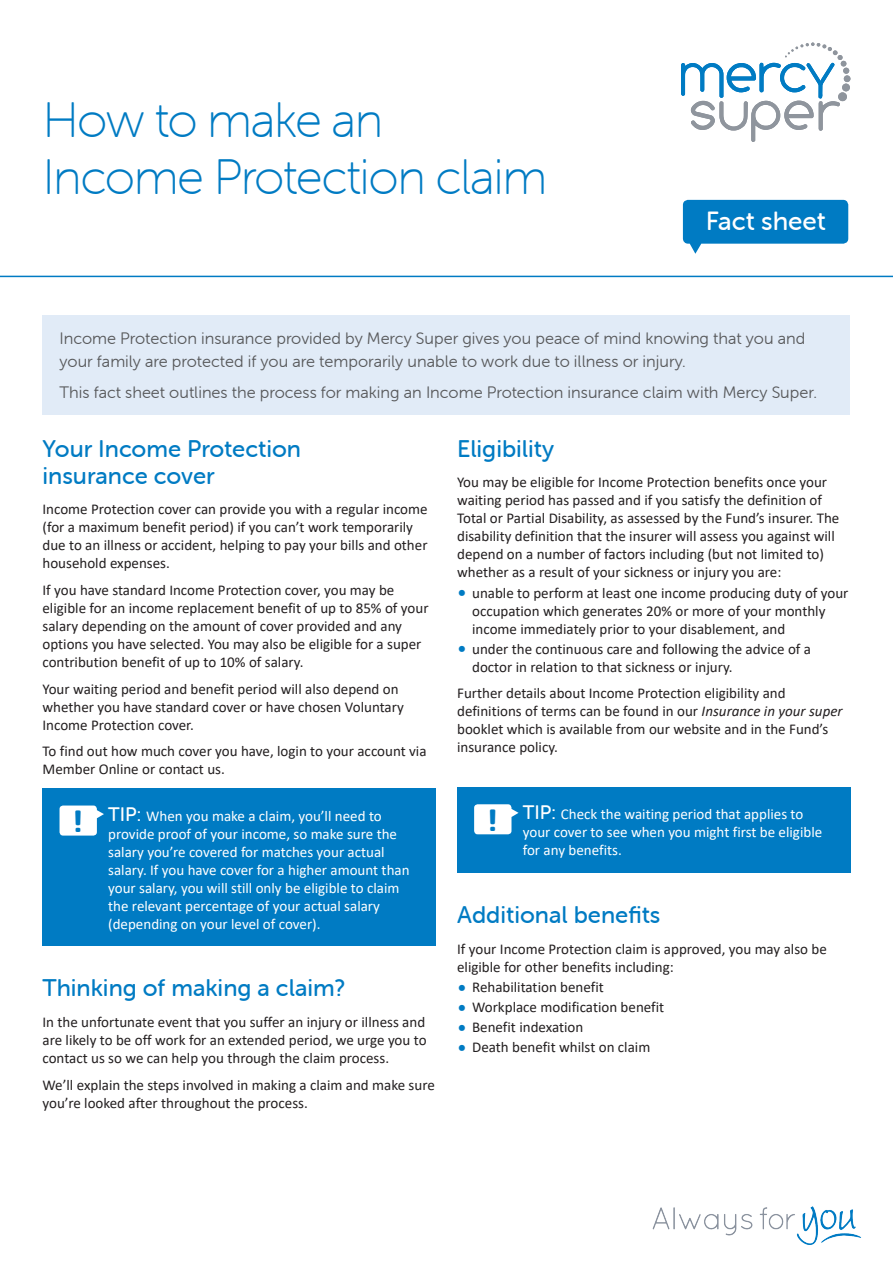
<style>
.page{position:relative;width:893px;height:1263px;background:#fff}
.page>*{position:absolute;margin:0;border:0;box-sizing:border-box;transform-origin:0 0}
.MS_-_Title_A{font:49.5px/57px "Museo Sans Rounded 100";letter-spacing:-.03em;color:#007bc3}
.MS_-_Info_heading{font:30px "Museo Sans Rounded 900";color:#007bc3}
.MS_-_Contactus{font:26.25px "Museo Sans Rounded 500";color:#fff}
.MS_-_Heading_A{font:24px/27px "Museo Sans Rounded 500";color:#007bc3}
.MS_-_Introduction{font:16.5px/22.5px "Museo Sans Rounded 300";color:#57585a}
.MS_-_Body_Text{font:15px/18px "Calibri";color:#231f20}
.MS_-_Body_Text_Pre_B{font:15px/18px "Calibri";color:#231f20}
.MS_-_Info_heading-2{font:15px/18px "Calibri";color:#fff}
.s1{font-family:"Museo Sans Rounded 500";font-size:19.5px}
.s2{font-size:19.5px;color:#007bc3}
.s3{font-style:italic}
</style>
<div class="page">
<img style="left:652px;top:1206px;width:209px;height:39px">
<div style="left:43px;top:315px;width:807px;height:100px;background:#e1ebf7"></div>
<div style="left:842px;top:84px;width:8px;height:7px;background:#8f959d;border-radius:50%"></div>
<div style="left:844px;top:75px;width:6px;height:7px;background:#8f959d;border-radius:50%"></div>
<svg style="left:681px;top:43px;width:168px;height:99px"></svg>
<svg style="left:683px;top:200px;width:165px;height:54px"></svg>
<hr style="left:0;top:276px;width:893px;height:1px;background:#007bc3">
<div style="left:43px;top:788px;width:393px;height:158px;background:#007bc3"></div>
<svg style="left:60px;top:805px;width:44px;height:30px"></svg>
<div style="left:457px;top:787px;width:393px;height:85px;background:#007bc3"></div>
<svg style="left:474px;top:804px;width:45px;height:30px"></svg>
<p class="MS_-_Title_A" style="left:43px;top:92px;width:506px">How to make an<br>Income Protection claim</p>
<p class="MS_-_Contactus" style="left:706px;top:207px;width:121px">Fact sheet</p>
<p class="MS_-_Introduction" style="left:60px;top:327px;width:747px">Income Protection insurance provided by Mercy Super gives you peace of mind knowing that you and your family are protected if you are temporarily unable to work due to illness or injury.</p>
<p class="MS_-_Introduction" style="left:60px;top:381px;width:759px">This fact sheet outlines the process for making an Income Protection insurance claim with Mercy Super.</p>
<p class="MS_-_Heading_A" style="left:43px;top:435px;width:260px">Your Income Protection insurance cover</p>
<p class="MS_-_Body_Text" style="left:43px;top:500px;width:387px">Income Protection cover can provide you with a regular income (for a maximum benefit period) if you can’t work temporarily due to an illness or accident, helping to pay your bills and other household expenses.</p>
<p class="MS_-_Body_Text" style="left:43px;top:581px;width:388px">If you have standard Income Protection cover, you may be eligible for an income replacement benefit of up to 85% of your salary depending on the amount of cover provided and any options you have selected. You may also be eligible for a super contribution benefit of up to 10% of salary.</p>
<p class="MS_-_Body_Text" style="left:43px;top:679px;width:363px">Your waiting period and benefit period will also depend on whether you have standard cover or have chosen Voluntary<br>Income Protection cover.</p>
<p class="MS_-_Body_Text" style="left:43px;top:742px;width:386px">To find out how much cover you have, login to your account via<br>Member Online or contact us.</p>
<p class="MS_-_Info_heading" style="left:74px;top:804px;width:10px">!</p>
<p class="MS_-_Info_heading-2" style="left:108px;top:806px;width:303px"><span class="s1">TIP:</span> When you make a claim, you’ll need to provide proof of your income, so make sure the salary you’re covered for matches your actual salary. If you have cover for a higher amount than your salary, you will still only be eligible to claim the relevant percentage of your actual salary (depending on your level of cover).</p>
<p class="MS_-_Heading_A" style="left:43px;top:975px;width:304px">Thinking of making a claim?</p>
<p class="MS_-_Body_Text" style="left:43px;top:1013px;width:386px;text-align:justify">In the unfortunate event that you suffer an injury or illness and are likely to be off work for an extended period, we urge you to contact us so we can help you through the claim process.</p>
<p class="MS_-_Body_Text" style="left:43px;top:1075px;width:394px">We’ll explain the steps involved in making a claim and make sure you’re looked after throughout the process.</p>
<p class="MS_-_Heading_A" style="left:457px;top:435px;width:99px">Eligibility</p>
<p class="MS_-_Body_Text_Pre_B" style="left:457px;top:473px;width:384px">You may be eligible for Income Protection benefits once your waiting period has passed and if you satisfy the definition of Total or Partial Disability, as assessed by the Fund’s insurer. The disability definition that the insurer will assess you against will depend on a number of factors including (but not limited to) whether as a result of your sickness or injury you are:</p>
<p class="MS_-_Body_Text_Pre_B" style="left:472px;top:583px;width:378px;text-indent:-15px"><span class="s2">•</span> unable to perform at least one income producing duty of your occupation which generates 20% or more of your monthly income immediately prior to your disablement, and</p>
<p class="MS_-_Body_Text_Pre_B" style="left:472px;top:639px;width:340px;text-indent:-15px"><span class="s2">•</span> under the continuous care and following the advice of a doctor in relation to that sickness or injury.</p>
<p class="MS_-_Body_Text" style="left:457px;top:684px;width:387px">Further details about Income Protection eligibility and definitions of terms can be found in our <span class="s3">Insurance in your super </span>booklet which is available from our website and in the Fund’s insurance policy.</p>
<p class="MS_-_Info_heading" style="left:488px;top:803px;width:10px">!</p>
<p class="MS_-_Info_heading-2" style="left:523px;top:805px;width:301px"><span class="s1">TIP:</span> Check the waiting period that applies to your cover to see when you might first be eligible for any benefits.</p>
<p class="MS_-_Heading_A" style="left:457px;top:901px;width:205px">Additional benefits</p>
<p class="MS_-_Body_Text_Pre_B" style="left:457px;top:939px;width:371px">If your Income Protection claim is approved, you may also be eligible for other benefits including:</p>
<p class="MS_-_Body_Text_Pre_B" style="left:457px;top:978px;width:148px"><span class="s2">•</span> Rehabilitation benefit</p>
<p class="MS_-_Body_Text_Pre_B" style="left:457px;top:998px;width:209px"><span class="s2">•</span> Workplace modification benefit</p>
<p class="MS_-_Body_Text_Pre_B" style="left:457px;top:1018px;width:128px"><span class="s2">•</span> Benefit indexation</p>
<p class="MS_-_Body_Text_Pre_B" style="left:457px;top:1038px;width:195px"><span class="s2">•</span> Death benefit whilst on claim</p>
</div>
